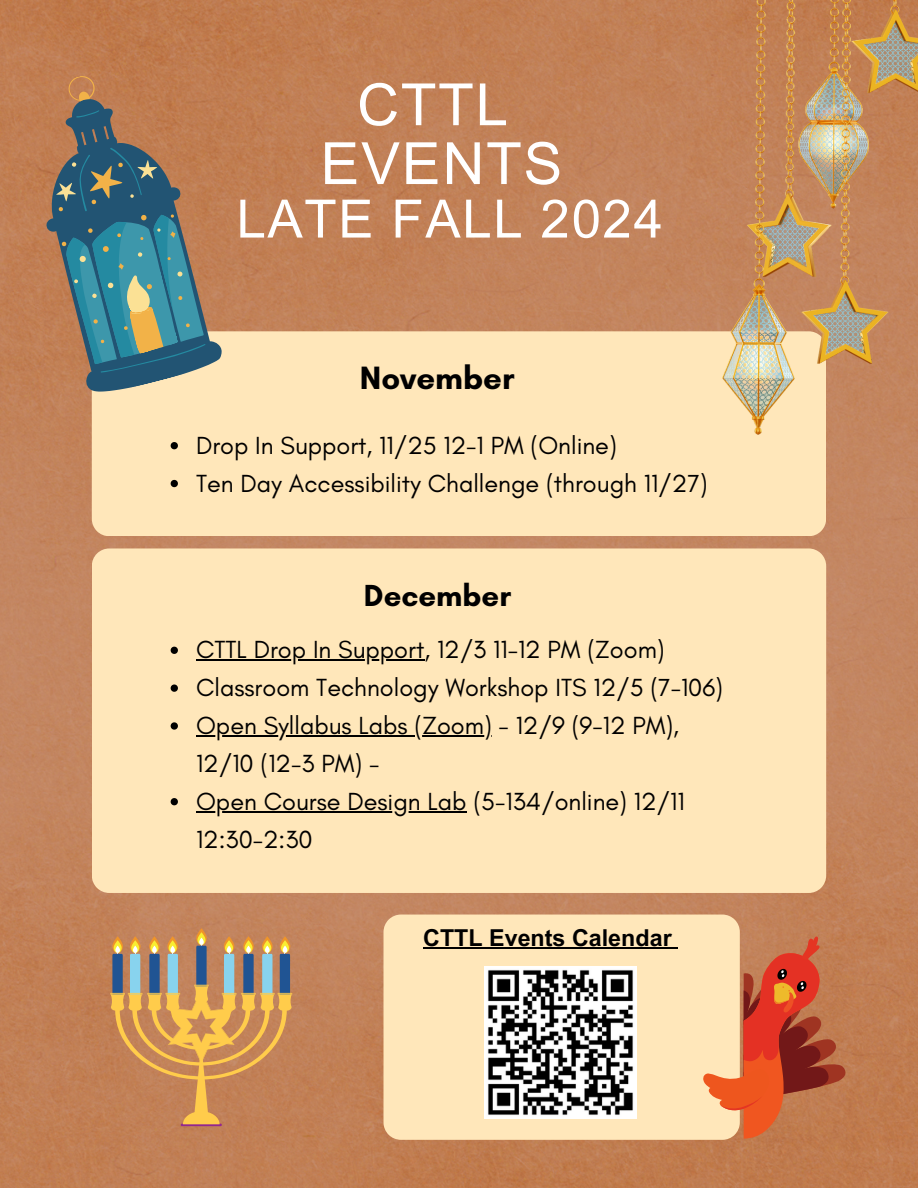
<style>
.page{position:relative;width:918px;height:1188px;background:#fff}
.page>*{position:absolute;margin:0;border:0;box-sizing:border-box;transform-origin:0 0}
.t1{font:58.2px/58.8px "Arial MT Pro";letter-spacing:.03em;color:#fff;text-align:center}
.t2{font:52.95px "Arial MT Pro";letter-spacing:.03em;color:#fff}
.t3{font:700 32.85px "Glacial Indifference";color:#000}
.t4{font:700 31.05px "Glacial Indifference";color:#000}
.t5{font:25.2px/37.8px "Glacial Indifference";color:#000}
.t6{font:700 23.25px "Arial MT Pro";color:#000}
</style>
<div class="page">
<img style="left:0;top:0;width:918px;height:1188px">
<div style="left:92px;top:331px;width:734px;height:205px;background:#ffe7ba"></div>
<div style="left:92px;top:548px;width:734px;height:345px;background:#ffe7ba"></div>
<hr style="left:181px;top:1124px;width:41px;height:2px;background:#92278f">
<svg style="left:110px;top:928px;width:182px;height:196px;background:#c29260"></svg>
<img style="left:723px;top:0;width:195px;height:434px">
<svg style="left:16px;top:82px;width:210px;height:317px;background:#bf926e"></svg>
<svg style="left:33px;top:99px;width:173px;height:277px;background:#70706c"></svg>
<svg style="left:22px;top:62px;width:183px;height:304px;background:#b37a54"></svg>
<svg style="left:45px;top:142px;width:160px;height:223px;background:#627c7a"></svg>
<div style="left:383px;top:915px;width:357px;height:225px;background:#ffe7ba"></div>
<svg style="left:703px;top:936px;width:143px;height:203px;background:#d17854"></svg>
<img style="left:485px;top:967px;width:151px;height:152px">
<hr style="left:423px;top:947px;width:249px;height:2px;background:#000">
<svg style="left:672px;top:947px;width:6px;height:2px"></svg>
<svg style="left:171px;top:442px;width:7px;height:7px"></svg>
<svg style="left:171px;top:480px;width:7px;height:7px"></svg>
<svg style="left:171px;top:647px;width:7px;height:7px"></svg>
<hr style="left:196px;top:660px;width:228px;height:1px;background:#000">
<svg style="left:171px;top:685px;width:7px;height:7px"></svg>
<svg style="left:171px;top:722px;width:7px;height:8px"></svg>
<hr style="left:196px;top:735px;width:296px;height:2px;background:#000">
<svg style="left:171px;top:798px;width:7px;height:7px"></svg>
<hr style="left:196px;top:811px;width:271px;height:2px;background:#000">
<p class="t1" style="left:321px;top:83px;width:243px">CTTL<br>EVENTS</p>
<p class="t2" style="left:236px;top:199px;width:428px">LATE FALL 2024</p>
<p class="t3" style="left:360px;top:358px;width:156px">November</p>
<h2 class="t5" style="left:196px;top:426px;width:422px">Drop In Support, 11/25 12-1 PM (Online)</h2>
<p class="t5" style="left:196px;top:464px;width:513px">Ten Day Accessibility Challenge (through 11/27)</p>
<p class="t4" style="left:364px;top:577px;width:149px">December</p>
<p class="t5" style="left:196px;top:631px;width:470px">CTTL Drop In Support, 12/3 11-12 PM (Zoom)</p>
<h2 class="t5" style="left:196px;top:668px;width:529px">Classroom Technology Workshop ITS 12/5 (7-106)</h2>
<p class="t5" style="left:196px;top:706px;width:485px">Open Syllabus Labs (Zoom) - 12/9 (9-12 PM),<br>12/10 (12-3 PM) -</p>
<p class="t5" style="left:196px;top:782px;width:490px">Open Course Design Lab (5-134/online) 12/11<br>12:30-2:30</p>
<h1 class="t6" style="left:423px;top:929px;width:250px">CTTL Events Calendar</h1>
</div>
